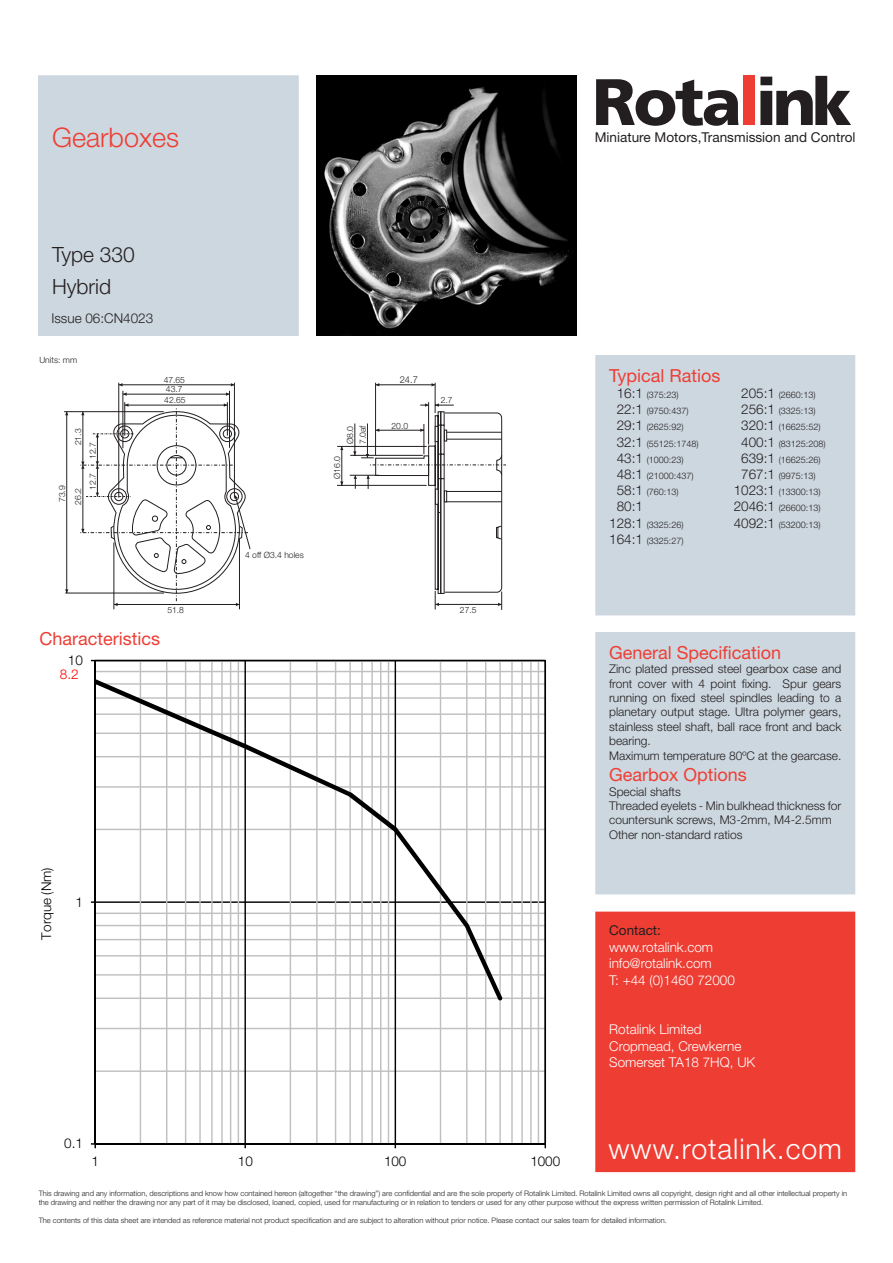
<style>
.page{position:relative;width:893px;height:1263px;background:#fff}
.page>*{position:absolute;margin:0;border:0;box-sizing:border-box;transform-origin:0 0}
.t1{font:300 28.5px "Helvetica Neue LT Pro";letter-spacing:.03em;color:#fff}
.t2{font:300 27px "Helvetica Neue LT Pro";color:#ee3e34}
.t3{font:300 21px "Helvetica Neue LT Pro";color:#231f20}
.Headers{font:18px "Helvetica Neue LT Pro";color:#ee3e34}
.t4{font:13.65px "Helvetica Neue LT Pro";color:#231f20}
.t5{font:300 13.5px "Helvetica Neue LT Pro";color:#fff}
.t6{font:300 13.5px "Helvetica Neue LT Pro";color:#000}
.Ratio{font:300 13.5px "Helvetica Neue LT Pro";color:#231f20}
.t7{font:13.5px "Helvetica Neue LT Pro";color:#231f20}
.t8{font:300 13.5px "Helvetica Neue LT Pro";color:#f00}
.Specification{font:300 12px/14.4px "Helvetica Neue LT Pro";color:#231f20;text-align:justify}
.t9{font:300 9.6px "Helvetica Neue LT Pro";color:#231f20}
.Ratio-2{font:300 9px "Helvetica Neue LT Pro";color:#231f20}
.t10{font:300 8.7px/9.3px "Helvetica Neue LT Pro";color:#231f20}
.t11{font:300 8.55px/14.5px "Helvetica Neue LT Pro";color:#231f20}
.t12{font:300 7.5px/9px "Helvetica Neue LT Pro";color:#231f20}
.s1{font-size:13.5px}
</style>
<div class="page">
<svg style="left:596px;top:79px;width:143px;height:47px"></svg>
<div style="left:743px;top:76px;width:12px;height:49px;background:#ee3e34"></div>
<svg style="left:760px;top:76px;width:91px;height:49px"></svg>
<div style="left:596px;top:912px;width:259px;height:259px;background:#ee3e34"></div>
<div style="left:595px;top:911px;width:260px;height:261px;border:1px solid #ee3e34"></div>
<div style="left:596px;top:632px;width:259px;height:262px;background:#cdd7e0"></div>
<div style="left:595px;top:632px;width:260px;height:262px;border:1px solid #cdd7e0"></div>
<div style="left:39px;top:76px;width:259px;height:259px;background:#cdd7e0"></div>
<div style="left:38px;top:75px;width:261px;height:261px;border:1px solid #cdd7e0"></div>
<div style="left:596px;top:356px;width:259px;height:259px;background:#cdd7e0"></div>
<div style="left:595px;top:355px;width:260px;height:260px;border:1px solid #cdd7e0"></div>
<img style="left:317px;top:76px;width:259px;height:259px">
<hr style="left:119px;top:384px;width:115px;height:1px;background:#231f20">
<hr style="left:123px;top:394px;width:106px;height:1px;background:#231f20">
<hr style="left:123px;top:391px;width:1px;height:57px;background:#231f20">
<hr style="left:229px;top:391px;width:1px;height:57px;background:#231f20">
<hr style="left:124px;top:402px;width:1px;height:34px;background:#231f20">
<hr style="left:227px;top:402px;width:1px;height:34px;background:#231f20">
<hr style="left:119px;top:383px;width:1px;height:115px;background:#231f20">
<hr style="left:234px;top:383px;width:1px;height:115px;background:#231f20">
<hr style="left:114px;top:542px;width:1px;height:67px;background:#231f20">
<hr style="left:239px;top:539px;width:1px;height:70px;background:#231f20">
<hr style="left:64px;top:411px;width:100px;height:1px;background:#231f20">
<hr style="left:65px;top:593px;width:99px;height:1px;background:#231f20">
<hr style="left:66px;top:412px;width:1px;height:181px;background:#231f20">
<hr style="left:376px;top:384px;width:59px;height:1px;background:#231f20">
<hr style="left:375px;top:383px;width:1px;height:72px;background:#231f20">
<hr style="left:428px;top:402px;width:1px;height:42px;background:#231f20">
<hr style="left:435px;top:383px;width:1px;height:30px;background:#231f20">
<hr style="left:337px;top:485px;width:90px;height:1px;background:#231f20">
<hr style="left:337px;top:446px;width:90px;height:1px;background:#231f20">
<hr style="left:342px;top:446px;width:1px;height:39px;background:#231f20">
<svg style="left:123px;top:392px;width:4px;height:4px"></svg>
<svg style="left:80px;top:403px;width:170px;height:203px"></svg>
<svg style="left:350px;top:403px;width:156px;height:207px"></svg>
<svg style="left:96px;top:660px;width:450px;height:484px"></svg>
<hr style="left:95px;top:660px;width:1px;height:484px;background:#000">
<hr style="left:95px;top:1143px;width:450px;height:1px;background:#000">
<svg style="left:91px;top:1143px;width:5px;height:5px"></svg>
<svg style="left:96px;top:679px;width:407px;height:322px"></svg>
<p class="t2" style="left:52px;top:121px;width:129px">Gearboxes</p>
<p class="t3" style="left:52px;top:242px;width:84px">Type 330</p>
<p class="t3" style="left:52px;top:274px;width:61px">Hybrid</p>
<p class="Ratio" style="left:51px;top:310px;width:103px">Issue 06:CN4023</p>
<p class="t10" style="left:39px;top:355px;width:39px">Units: mm</p>
<p class="t11" style="left:55px;top:502px;width:18px;rotate:-90deg">73.9</p>
<p class="t11" style="left:71px;top:459px;width:32px;text-indent:14px;rotate:-90deg">21.3<br>12.7</p>
<p class="t11" style="left:85px;top:490px;width:18px;rotate:-90deg">12.7</p>
<p class="t11" style="left:71px;top:505px;width:18px;rotate:-90deg">26.2</p>
<p class="t10" style="left:164px;top:375px;width:23px">47.65<br>43.7</p>
<p class="t10" style="left:164px;top:395px;width:23px">42.65</p>
<p class="t10" style="left:167px;top:605px;width:18px">51.8</p>
<p class="Headers" style="left:39px;top:628px;width:122px">Characteristics</p>
<p class="t6" style="left:68px;top:655px;width:17px">10</p>
<p class="t8" style="left:60px;top:669px;width:20px">8.2</p>
<p class="t10" style="left:245px;top:550px;width:60px">4 off Ø3.4 holes</p>
<p class="t11" style="left:344px;top:444px;width:20px;line-height:12.6px;rotate:-90deg">Ø8.0<br>7.0af</p>
<p class="t11" style="left:330px;top:479px;width:25px;rotate:-90deg">Ø16.0</p>
<p class="t9" style="left:400px;top:373px;width:20px">24.7</p>
<p class="t10" style="left:392px;top:421px;width:18px">20.0</p>
<p class="t10" style="left:441px;top:395px;width:13px">2.7</p>
<p class="t10" style="left:460px;top:605px;width:18px">27.5</p>
<p class="t6" style="left:41px;top:939px;width:74px;rotate:-90deg">Torque (Nm)</p>
<p class="t6" style="left:75px;top:897px;width:9px">1</p>
<h3 class="t4" style="left:595px;top:129px;width:262px">Miniature Motors,Transmission and Control</h3>
<p class="Headers" style="left:609px;top:365px;width:113px">Typical Ratios</p>
<p class="Ratio-2" style="left:617px;top:389px;width:63px"><span class="s1">16:1</span> (375:23)</p>
<p class="Ratio-2" style="left:741px;top:389px;width:76px"><span class="s1">205:1</span> (2660:13)</p>
<p class="Ratio-2" style="left:617px;top:405px;width:73px"><span class="s1">22:1</span> (9750:437)</p>
<p class="Ratio-2" style="left:741px;top:405px;width:76px"><span class="s1">256:1</span> (3325:13)</p>
<p class="Ratio-2" style="left:617px;top:422px;width:68px"><span class="s1">29:1</span> (2625:92)</p>
<p class="Ratio-2" style="left:741px;top:422px;width:81px"><span class="s1">320:1</span> (16625:52)</p>
<p class="Ratio-2" style="left:617px;top:438px;width:83px"><span class="s1">32:1</span> (55125:1748)</p>
<p class="Ratio-2" style="left:741px;top:438px;width:86px"><span class="s1">400:1</span> (83125:208)</p>
<p class="Ratio-2" style="left:617px;top:454px;width:68px"><span class="s1">43:1</span> (1000:23)</p>
<p class="Ratio-2" style="left:741px;top:454px;width:81px"><span class="s1">639:1</span> (16625:26)</p>
<p class="Ratio-2" style="left:617px;top:470px;width:78px"><span class="s1">48:1</span> (21000:437)</p>
<p class="Ratio-2" style="left:741px;top:470px;width:76px"><span class="s1">767:1</span> (9975:13)</p>
<p class="Ratio-2" style="left:617px;top:486px;width:63px"><span class="s1">58:1</span> (760:13)</p>
<p class="Ratio-2" style="left:734px;top:486px;width:88px"><span class="s1">1023:1</span> (13300:13)</p>
<p class="Ratio" style="left:617px;top:498px;width:28px">80:1</p>
<p class="Ratio-2" style="left:734px;top:503px;width:88px"><span class="s1">2046:1</span> (26600:13)</p>
<p class="Ratio-2" style="left:609px;top:519px;width:76px"><span class="s1">128:1</span> (3325:26)</p>
<p class="Ratio-2" style="left:734px;top:519px;width:88px"><span class="s1">4092:1</span> (53200:13)</p>
<p class="Ratio-2" style="left:609px;top:535px;width:76px"><span class="s1">164:1</span> (3325:27)</p>
<p class="Headers" style="left:609px;top:642px;width:173px">General Specification</p>
<p class="Specification" style="left:609px;top:661px;width:234px">Zinc plated pressed steel gearbox case and front cover with 4 point fixing. Spur gears running on fixed steel spindles leading to a planetary output stage. Ultra polymer gears, stainless steel shaft, ball race front and back bearing.</p>
<p class="Specification" style="left:609px;top:748px;width:234px">Maximum temperature 80ºC at the gearcase.</p>
<p class="Headers" style="left:609px;top:764px;width:139px">Gearbox Options</p>
<p class="Specification" style="left:609px;top:784px;width:73px">Special shafts</p>
<p class="Specification" style="left:609px;top:798px;width:234px">Threaded eyelets - Min bulkhead thickness for countersunk screws, M3-2mm, M4-2.5mm</p>
<p class="Specification" style="left:609px;top:827px;width:135px">Other non-standard ratios</p>
<p class="t7" style="left:609px;top:922px;width:53px">Contact:</p>
<p class="t5" style="left:609px;top:938px;width:106px">www.rotalink.com</p>
<p class="t5" style="left:609px;top:955px;width:104px">info@rotalink.com</p>
<p class="t5" style="left:609px;top:971px;width:127px">T: +44 (0)1460 72000</p>
<p class="t5" style="left:609px;top:1021px;width:94px">Rotalink Limited</p>
<p class="t5" style="left:609px;top:1037px;width:134px">Cropmead, Crewkerne</p>
<p class="t5" style="left:609px;top:1054px;width:148px">Somerset TA18 7HQ, UK</p>
<p class="t1" style="left:609px;top:1131px;width:235px">www.rotalink.com</p>
<p class="t12" style="left:39px;top:1189px;width:810px">This drawing and any information, descriptions and know how contained hereon (altogether “the drawing”) are confidential and are the sole property of Rotalink Limited. Rotalink Limited owns all copyright, design right and all other intellectual property in the drawing and neither the drawing nor any part of it may be disclosed, loaned, copied, used for manufacturing or in relation to tenders or used for any other purpose without the express written permission of Rotalink Limited.</p>
<p class="t12" style="left:39px;top:1216px;width:630px">The contents of this data sheet are intended as reference material not product specification and are subject to alteration without prior notice. Please contact our sales team for detailed information.</p>
<p class="t6" style="left:64px;top:1138px;width:20px">0.1</p>
<p class="t6" style="left:91px;top:1156px;width:9px">1</p>
<p class="t6" style="left:238px;top:1156px;width:17px">10</p>
<p class="t6" style="left:384px;top:1156px;width:24px">100</p>
<p class="t6" style="left:530px;top:1156px;width:32px">1000</p>
</div>
